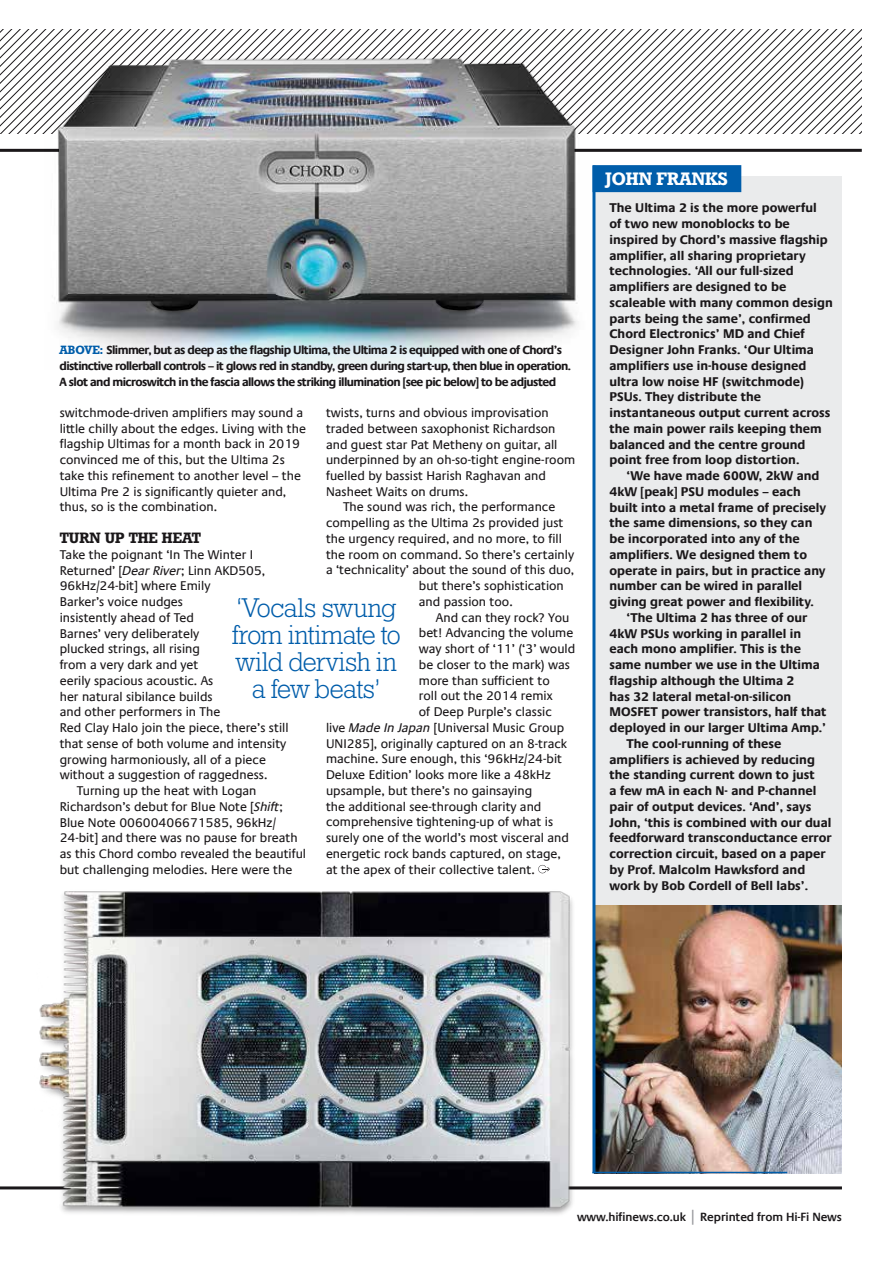
<style>
.page{position:relative;width:893px;height:1263px;background:#fff}
.page>*{position:absolute;margin:0;border:0;box-sizing:border-box;transform-origin:0 0}
.t1{font:27px/27px "Geometric Slab 712 BT Light A";letter-spacing:-.01em;color:#005daa;text-align:center}
.t2{font:18px "Geometric Slab 712 BT Bold A";color:#fff}
.t3{font:15px "Geometric Slab 712 BT Bold A";color:#1a1719}
.t4{font:12.75px/15.8px "Praxis Com";color:#1a1719}
.t5{font:700 12.75px/15.8px "Praxis Com";color:#1a1719}
.t6{font:700 12px/15.8px "Praxis Com";letter-spacing:-.05em;color:#1a1719}
.t7{font:600 12px "Praxis Com";letter-spacing:-.01em;color:#1a1719}
.s1{font-family:"Geometric Slab 712 BT Bold A";font-weight:400;color:#005daa}
.s2{font-style:italic}
.s3{font-size:15px;color:#96979a}
</style>
<div class="page">
<svg style="left:0;top:30px;width:862px;height:104px"></svg>
<hr style="left:0;top:1186px;width:842px;height:3px;background:#1a1719">
<hr style="left:0;top:149px;width:862px;height:3px;background:#1a1719">
<div style="left:593px;top:176px;width:249px;height:997px;background:#eaebec"></div>
<img style="left:595px;top:905px;width:247px;height:268px">
<img style="left:34px;top:891px;width:551px;height:324px">
<img style="left:44px;top:54px;width:546px;height:315px">
<img style="left:59px;top:59px;width:515px;height:254px">
<div style="left:593px;top:165px;width:148px;height:27px;background:#005daa"></div>
<hr style="left:592px;top:1172px;width:195px;height:1px;background:#005daa">
<hr style="left:592px;top:166px;width:3px;height:1007px;background:#005daa">
<svg style="left:538px;top:865px;width:12px;height:8px"></svg>
<p class="t6" style="left:60px;top:342px;width:513px"><span class="s1">ABOVE:</span> Slimmer, but as deep as the flagship Ultima, the Ultima 2 is equipped with one of Chord’s distinctive rollerball controls – it glows red in standby, green during start-up, then blue in operation.<br>A slot and microswitch in the fascia allows the striking illumination [see pic below] to be adjusted</p>
<p class="t4" style="left:60px;top:405px;width:248px">switchmode-driven amplifiers may sound a little chilly about the edges. Living with the flagship Ultimas for a month back in 2019 convinced me of this, but the Ultima 2s take this refinement to another level – the Ultima Pre 2 is significantly quieter and, thus, so is the combination.</p>
<p class="t3" style="left:60px;top:529px;width:143px">TURN UP THE HEAT</p>
<p class="t4" style="left:60px;top:547px;width:195px">Take the poignant ‘In The Winter I</p>
<p class="t4" style="left:60px;top:562px;width:207px">Returned’ [<span class="s2">Dear River</span>; Linn AKD505,</p>
<p class="t4" style="left:60px;top:578px;width:152px">96kHz/24-bit] where Emily</p>
<p class="t4" style="left:60px;top:594px;width:125px">Barker’s voice nudges</p>
<p class="t4" style="left:60px;top:610px;width:136px">insistently ahead of Ted</p>
<p class="t4" style="left:60px;top:625px;width:141px">Barnes’ very deliberately</p>
<p class="t4" style="left:60px;top:641px;width:142px">plucked strings, all rising</p>
<p class="t4" style="left:60px;top:657px;width:140px">from a very dark and yet</p>
<p class="t4" style="left:60px;top:673px;width:155px">eerily spacious acoustic. As</p>
<p class="t4" style="left:60px;top:688px;width:155px">her natural sibilance builds</p>
<p class="t4" style="left:60px;top:704px;width:162px">and other performers in The</p>
<p class="t4" style="left:60px;top:720px;width:230px">Red Clay Halo join the piece, there’s still</p>
<p class="t4" style="left:60px;top:736px;width:228px">that sense of both volume and intensity</p>
<p class="t4" style="left:60px;top:751px;width:208px">growing harmoniously, all of a piece</p>
<p class="t4" style="left:60px;top:767px;width:209px">without a suggestion of raggedness.</p>
<p class="t4" style="left:77px;top:783px;width:181px">Turning up the heat with Logan</p>
<p class="t4" style="left:60px;top:799px;width:224px">Richardson’s debut for Blue Note [<span class="s2">Shift</span>;</p>
<p class="t4" style="left:60px;top:814px;width:218px">Blue Note 00600406671585, 96kHz/</p>
<p class="t4" style="left:60px;top:830px;width:239px">24-bit] and there was no pause for breath</p>
<p class="t4" style="left:60px;top:846px;width:248px">as this Chord combo revealed the beautiful</p>
<p class="t4" style="left:60px;top:862px;width:234px">but challenging melodies. Here were the</p>
<p class="t4" style="left:326px;top:405px;width:224px">twists, turns and obvious improvisation</p>
<p class="t4" style="left:326px;top:421px;width:231px">traded between saxophonist Richardson</p>
<p class="t4" style="left:326px;top:436px;width:233px">and guest star Pat Metheny on guitar, all</p>
<p class="t4" style="left:326px;top:452px;width:251px">underpinned by an oh-so-tight engine-room</p>
<p class="t4" style="left:326px;top:468px;width:221px">fuelled by bassist Harish Raghavan and</p>
<p class="t4" style="left:326px;top:484px;width:144px">Nasheet Waits on drums.</p>
<p class="t4" style="left:343px;top:499px;width:214px">The sound was rich, the performance</p>
<p class="t4" style="left:326px;top:515px;width:239px">compelling as the Ultima 2s provided just</p>
<p class="t4" style="left:326px;top:531px;width:237px">the urgency required, and no more, to fill</p>
<p class="t4" style="left:326px;top:547px;width:250px">the room on command. So there’s certainly</p>
<p class="t4" style="left:326px;top:562px;width:250px">a ‘technicality’ about the sound of this duo,</p>
<p class="t4" style="left:419px;top:578px;width:147px">but there’s sophistication</p>
<p class="t4" style="left:419px;top:594px;width:95px">and passion too.</p>
<p class="t4" style="left:436px;top:610px;width:135px">And can they rock? You</p>
<p class="t4" style="left:419px;top:625px;width:156px">bet! Advancing the volume</p>
<p class="t4" style="left:419px;top:641px;width:158px">way short of ‘11’ (‘3’ would</p>
<p class="t4" style="left:419px;top:657px;width:153px">be closer to the mark) was</p>
<p class="t4" style="left:419px;top:673px;width:132px">more than sufficient to</p>
<p class="t4" style="left:419px;top:688px;width:135px">roll out the 2014 remix</p>
<p class="t4" style="left:419px;top:704px;width:135px">of Deep Purple’s classic</p>
<p class="t4" style="left:326px;top:720px;width:240px">live <span class="s2">Made In Japan</span> [Universal Music Group</p>
<p class="t4" style="left:326px;top:736px;width:243px">UNI285], originally captured on an 8-track</p>
<p class="t4" style="left:326px;top:751px;width:238px">machine. Sure enough, this ‘96kHz/24-bit</p>
<p class="t4" style="left:326px;top:767px;width:226px">Deluxe Edition’ looks more like a 48kHz</p>
<p class="t4" style="left:326px;top:783px;width:208px">upsample, but there’s no gainsaying</p>
<p class="t4" style="left:326px;top:798px;width:217px">the additional see-through clarity and</p>
<p class="t4" style="left:326px;top:814px;width:229px">comprehensive tightening-up of what is</p>
<p class="t4" style="left:326px;top:830px;width:244px">surely one of the world’s most visceral and</p>
<p class="t4" style="left:326px;top:846px;width:236px">energetic rock bands captured, on stage,</p>
<p class="t4" style="left:326px;top:861px;width:210px">at the apex of their collective talent.</p>
<h1 class="t1" style="left:232px;top:594px;width:170px">‘Vocals swung from intimate to wild dervish in a few beats’</h1>
<h2 class="t2" style="left:605px;top:168px;width:124px">JOHN FRANKS</h2>
<p class="t5" style="left:609px;top:200px;width:225px">The Ultima 2 is the more powerful<br>of two new monoblocks to be inspired by Chord’s massive flagship amplifier, all sharing proprietary technologies. ‘All our full-sized amplifiers are designed to be scaleable with many common design parts being the same’, confirmed<br>Chord Electronics’ MD and Chief<br>Designer John Franks. ‘Our Ultima amplifiers use in-house designed ultra low noise HF (switchmode)<br>PSUs. They distribute the instantaneous output current across the main power rails keeping them balanced and the centre ground point free from loop distortion.</p>
<p class="t5" style="left:626px;top:468px;width:194px">‘We have made 600W, 2kW and</p>
<p class="t5" style="left:609px;top:484px;width:193px">4kW [peak] PSU modules – each</p>
<p class="t5" style="left:609px;top:499px;width:218px">built into a metal frame of precisely</p>
<p class="t5" style="left:609px;top:515px;width:204px">the same dimensions, so they can</p>
<p class="t5" style="left:609px;top:531px;width:192px">be incorporated into any of the</p>
<p class="t5" style="left:609px;top:547px;width:199px">amplifiers. We designed them to</p>
<p class="t5" style="left:609px;top:562px;width:218px">operate in pairs, but in practice any</p>
<p class="t5" style="left:609px;top:578px;width:194px">number can be wired in parallel</p>
<p class="t5" style="left:609px;top:594px;width:206px">giving great power and flexibility.</p>
<p class="t5" style="left:626px;top:610px;width:182px">‘The Ultima 2 has three of our</p>
<p class="t5" style="left:609px;top:625px;width:193px">4kW PSUs working in parallel in</p>
<p class="t5" style="left:609px;top:641px;width:193px">each mono amplifier. This is the</p>
<p class="t5" style="left:609px;top:657px;width:212px">same number we use in the Ultima</p>
<p class="t5" style="left:609px;top:673px;width:186px">flagship although the Ultima 2</p>
<p class="t5" style="left:609px;top:688px;width:183px">has 32 lateral metal-on-silicon</p>
<p class="t5" style="left:609px;top:704px;width:219px">MOSFET power transistors, half that</p>
<p class="t5" style="left:609px;top:720px;width:218px">deployed in our larger Ultima Amp.’</p>
<p class="t5" style="left:626px;top:736px;width:156px">The cool-running of these</p>
<p class="t5" style="left:609px;top:751px;width:207px">amplifiers is achieved by reducing</p>
<p class="t5" style="left:609px;top:767px;width:207px">the standing current down to just</p>
<p class="t5" style="left:609px;top:783px;width:208px">a few mA in each N- and P-channel</p>
<p class="t5" style="left:609px;top:799px;width:203px">pair of output devices. ‘And’, says</p>
<p class="t5" style="left:609px;top:814px;width:223px">John, ‘this is combined with our dual</p>
<p class="t5" style="left:609px;top:830px;width:224px">feedforward transconductance error</p>
<p class="t5" style="left:609px;top:846px;width:218px">correction circuit, based on a paper</p>
<p class="t5" style="left:609px;top:861px;width:197px">by Prof. Malcolm Hawksford and</p>
<p class="t5" style="left:609px;top:877px;width:200px">work by Bob Cordell of Bell labs’.</p>
<p class="t7" style="left:577px;top:1209px;width:266px">www.hifinews.co.uk <span class="s3">|</span> Reprinted from Hi-Fi News</p>
</div>
